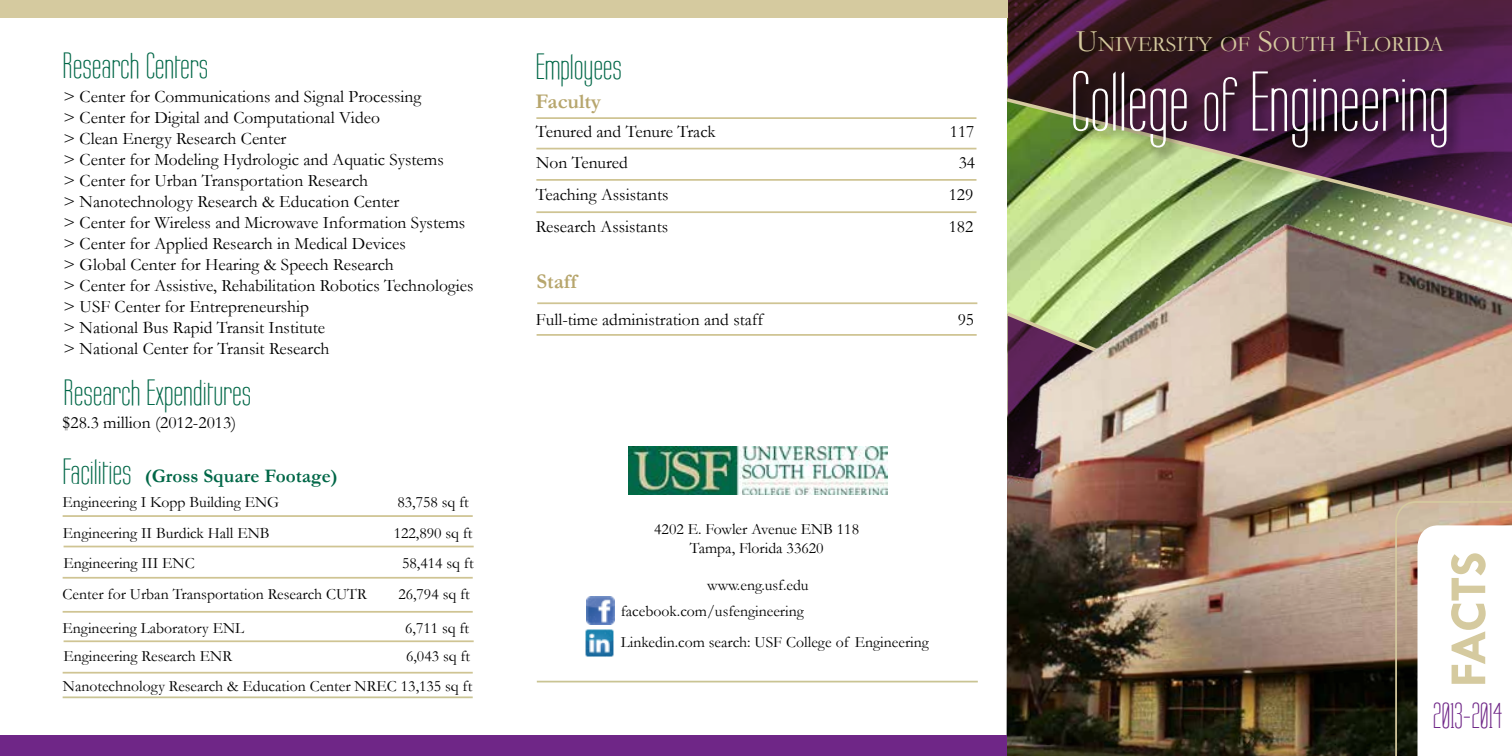
<style>
.page{position:relative;width:1512px;height:756px;background:#fff}
.page>*{position:absolute;margin:0;border:0;box-sizing:border-box;transform-origin:0 0}
.t1{font:73.5px "Labtop";color:#fff}
.t2{font:700 52.5px "Tw Cen";letter-spacing:-.025em;color:#d5ca9f}
.t3{font:31.5px "Labtop";color:#006747;scale:1.1 1}
.t4{font:31.5px "Labtop";color:#6f2687}
.t5{font:22.05px "Garamond";color:#d5ca9f}
.t6{font:700 21px "Garamond";color:#b7a66d}
.t7{font:700 19.25px "Garamond";color:#006747}
.t8{font:17.5px/21px "Garamond";color:#000}
.t9{font:15.75px/29.6px "Garamond";color:#000;text-align:right}
.s1{font-size:31.5px}
.s2{font-size:66.5px}
</style>
<div class="page">
<hr style="left:536px;top:117px;width:440px;height:2px;background:#cfc493">
<img style="left:629px;top:447px;width:258px;height:48px">
<hr style="left:536px;top:148px;width:440px;height:1px;background:#cfc493">
<hr style="left:536px;top:179px;width:440px;height:2px;background:#cfc493">
<hr style="left:536px;top:211px;width:440px;height:2px;background:#cfc493">
<hr style="left:537px;top:302px;width:440px;height:2px;background:#cfc493">
<hr style="left:537px;top:334px;width:440px;height:2px;background:#cfc493">
<hr style="left:537px;top:681px;width:441px;height:1px;background:#c9c493">
<hr style="left:63px;top:515px;width:410px;height:2px;background:#cfc493">
<hr style="left:64px;top:546px;width:410px;height:1px;background:#cfc493">
<hr style="left:63px;top:577px;width:410px;height:2px;background:#cfc493">
<hr style="left:63px;top:611px;width:410px;height:2px;background:#cfc493">
<hr style="left:64px;top:640px;width:410px;height:2px;background:#cfc493">
<hr style="left:63px;top:672px;width:410px;height:2px;background:#cfc493">
<hr style="left:63px;top:696px;width:410px;height:2px;background:#c9c493">
<img style="left:586px;top:597px;width:28px;height:28px">
<img style="left:585px;top:629px;width:29px;height:28px">
<img style="left:1007px;top:234px;width:505px;height:522px">
<svg style="left:1008px;top:0;width:504px;height:96px;background:#431b31"></svg>
<img style="left:1006px;top:96px;width:506px;height:138px">
<div style="left:0;top:0;width:1008px;height:18px;background:#d5ca9f"></div>
<div style="left:0;top:736px;width:1007px;height:20px;background:#6f2687"></div>
<div style="left:1069px;top:68px;width:393px;height:94px;background:#000;opacity:.75"></div>
<svg style="left:1394px;top:500px;width:118px;height:256px"></svg>
<h3 class="t3" style="left:63px;top:47px;width:134px">Research Centers</h3>
<h3 class="t3" style="left:536px;top:47px;width:80px">Employees</h3>
<p class="t8" style="left:64px;top:86px;width:411px">&gt; Center for Communications and Signal Processing<br>&gt; Center for Digital and Computational Video<br>&gt; Clean Energy Research Center<br>&gt; Center for Modeling Hydrologic and Aquatic Systems<br>&gt; Center for Urban Transportation Research<br>&gt; Nanotechnology Research &amp; Education Center<br>&gt; Center for Wireless and Microwave Information Systems &gt; Center for Applied Research in Medical Devices<br>&gt; Global Center for Hearing &amp; Speech Research<br>&gt; Center for Assistive, Rehabilitation Robotics Technologies &gt; USF Center for Entrepreneurship<br>&gt; National Bus Rapid Transit Institute<br>&gt; National Center for Transit Research</p>
<p class="t6" style="left:536px;top:89px;width:67px">Faculty</p>
<p class="t8" style="left:536px;top:121px;width:181px">Tenured and Tenure Track</p>
<p class="t8" style="left:950px;top:121px;width:26px">117</p>
<p class="t8" style="left:536px;top:152px;width:93px">Non Tenured</p>
<p class="t8" style="left:959px;top:152px;width:18px">34</p>
<p class="t8" style="left:536px;top:183px;width:134px">Teaching Assistants</p>
<p class="t8" style="left:949px;top:183px;width:26px">129</p>
<p class="t8" style="left:536px;top:216px;width:134px">Research Assistants</p>
<p class="t8" style="left:949px;top:216px;width:26px">182</p>
<p class="t6" style="left:536px;top:269px;width:42px">Staff</p>
<p class="t8" style="left:536px;top:309px;width:229px">Full-time administration and staff</p>
<p class="t8" style="left:958px;top:309px;width:18px">95</p>
<h3 class="t3" style="left:64px;top:373px;width:172px">Research Expenditures</h3>
<p class="t8" style="left:63px;top:412px;width:175px">$28.3 million (2012-2013)</p>
<h3 class="t3" style="left:63px;top:452px;width:64px">Facilities</h3>
<p class="t9" style="left:63px;top:487px;width:218px">Engineering I Kopp Building ENG</p>
<p class="t9" style="left:397px;top:487px;width:73px">83,758 sq ft</p>
<p class="t9" style="left:63px;top:518px;width:208px">Engineering II Burdick Hall ENB</p>
<p class="t9" style="left:394px;top:518px;width:80px">122,890 sq ft</p>
<p class="t9" style="left:654px;top:520px;width:206px;line-height:18.9px;text-align:center">4202 E. Fowler Avenue ENB 118<br>Tampa, Florida 33620</p>
<p class="t9" style="left:707px;top:571px;width:103px">www.eng.usf.edu</p>
<p class="t7" style="left:145px;top:464px;width:194px">(Gross Square Footage)</p>
<p class="t9" style="left:64px;top:548px;width:133px">Engineering III ENC</p>
<p class="t9" style="left:402px;top:548px;width:73px">58,414 sq ft</p>
<p class="t9" style="left:63px;top:579px;width:306px">Center for Urban Transportation Research CUTR</p>
<p class="t9" style="left:398px;top:579px;width:73px">26,794 sq ft</p>
<p class="t9" style="left:63px;top:613px;width:183px">Engineering Laboratory ENL</p>
<p class="t9" style="left:405px;top:613px;width:66px">6,711 sq ft</p>
<p class="t9" style="left:64px;top:642px;width:170px">Engineering Research ENR</p>
<p class="t9" style="left:621px;top:595px;width:310px;line-height:31.5px;text-align:left">facebook.com/usfengineering<br>Linkedin.com search: USF College of Engineering</p>
<p class="t9" style="left:63px;top:642px;width:411px">6,043 sq ft<br>Nanotechnology Research &amp; Education Center NREC 13,135 sq ft</p>
<p class="t5" style="left:1076px;top:30px;width:370px"><span class="s1">U</span>NIVERSITY OF <span class="s1">S</span>OUTH <span class="s1">F</span>LORIDA</p>
<h1 class="t1" style="left:1070px;top:57px;width:380px">College <span class="s2">of</span> Engineering</h1>
<h2 class="t2" style="left:1437px;top:687px;width:137px;rotate:-90deg">FACTS</h2>
<h3 class="t4" style="left:1433px;top:697px;width:70px">2013-2014</h3>
</div>
